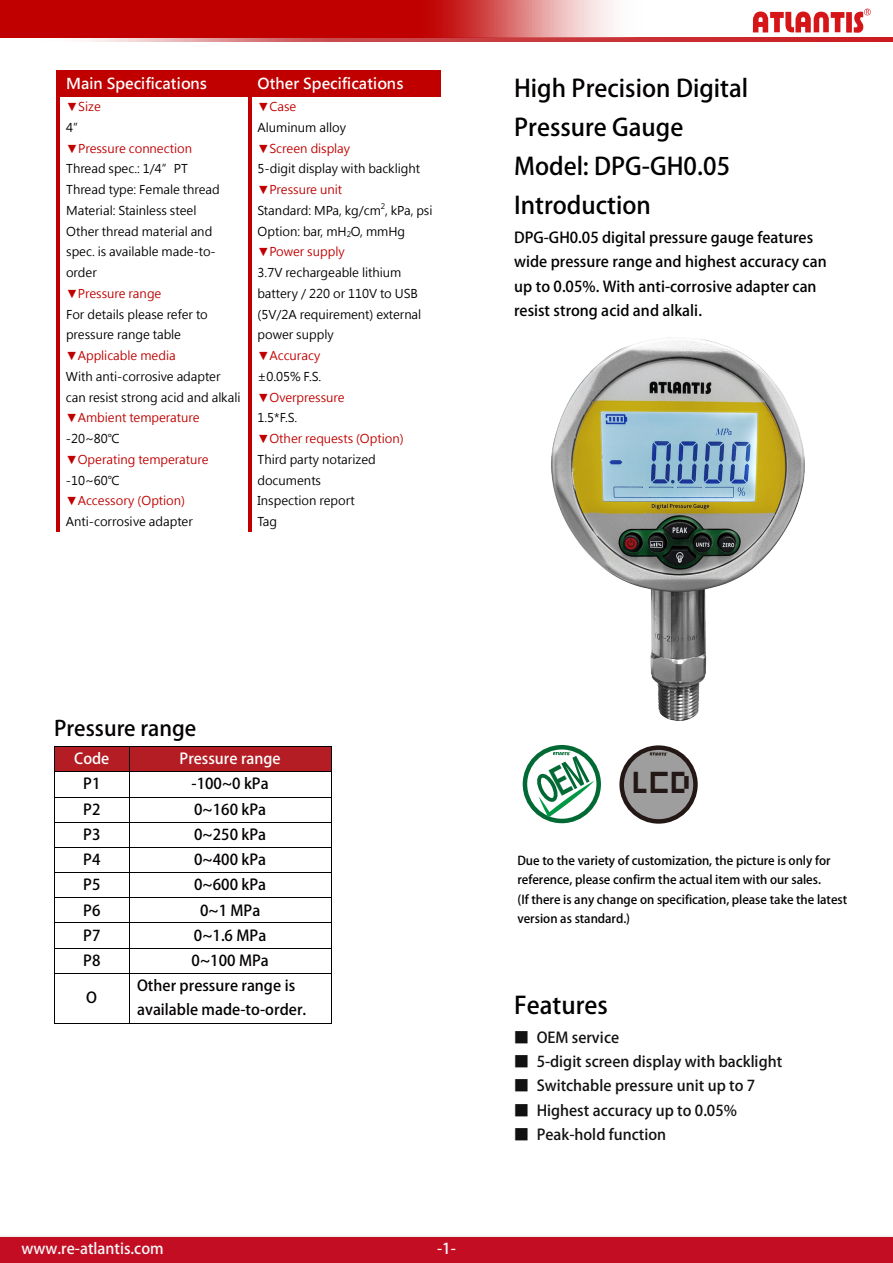
<style>
.page{position:relative;width:893px;height:1263px;background:#fff}
.page>*{position:absolute;margin:0;border:0;box-sizing:border-box;transform-origin:0 0}
.t1{font:33.9px "hooge 05 55 Cyr 2";color:#231815}
.t2{font:700 24px/39px "Adobe Fan Heiti Std";color:#000}
.t3{font:700 21.15px "Adobe Fan Heiti Std";color:#040000}
.t4{font:700 15px/24.3px "Adobe Fan Heiti Std";color:#000}
.t5{font:700 15px/24.3px "Adobe Fan Heiti Std";letter-spacing:.005em;color:#040000}
.t6{font:700 15px "Adobe Fan Heiti Std";color:#111}
.t7{font:700 15px "Microsoft Jheng Hei";color:#fff}
.t8{font:700 15px "Adobe Fan Heiti Std";color:#fff}
.t9{font:700 15px "Adobe Fan Heiti Std";color:#f7f7f7}
.t10{font:700 12.15px/19.5px "Adobe Fan Heiti Std";color:#040000}
.t11{font:12px/20.7px "Microsoft Jheng Hei";letter-spacing:-.005em;color:#000}
.t12{font:12px "Microsoft Jheng Hei";letter-spacing:-.005em;color:#c00000}
.t13{font:7.5px "Microsoft Jheng Hei";color:#000}
.s1{color:#040000}
</style>
<div class="page">
<div style="left:523px;top:745px;width:78px;height:78px;border:4px solid #006934;border-radius:50%"></div>
<div style="left:622px;top:748px;width:73px;height:73px;background:#9e9e9f;border-radius:50%"></div>
<div style="left:619px;top:745px;width:79px;height:79px;border:4px solid #231815;border-radius:50%"></div>
<svg style="left:650px;top:752px;width:17px;height:4px"></svg>
<div style="left:0;top:1237px;width:893px;height:26px;background:#c30d23"></div>
<svg style="left:753px;top:9px;width:118px;height:24px"></svg>
<div style="left:55px;top:747px;width:8px;height:24px;background:#b31d23"></div>
<div style="left:121px;top:747px;width:8px;height:24px;background:#b31d23"></div>
<div style="left:63px;top:747px;width:58px;height:24px;background:#b31d23"></div>
<div style="left:129px;top:747px;width:8px;height:24px;background:#b31d23"></div>
<div style="left:323px;top:747px;width:8px;height:24px;background:#b31d23"></div>
<div style="left:137px;top:747px;width:186px;height:24px;background:#b31d23"></div>
<hr style="left:55px;top:746px;width:74px;height:1px;background:#040000">
<hr style="left:129px;top:746px;width:202px;height:1px;background:#040000">
<hr style="left:55px;top:771px;width:74px;height:1px;background:#040000">
<hr style="left:129px;top:771px;width:202px;height:1px;background:#040000">
<hr style="left:55px;top:797px;width:74px;height:1px;background:#040000">
<hr style="left:129px;top:797px;width:202px;height:1px;background:#040000">
<hr style="left:55px;top:822px;width:74px;height:1px;background:#040000">
<hr style="left:129px;top:822px;width:202px;height:1px;background:#040000">
<hr style="left:55px;top:847px;width:74px;height:1px;background:#040000">
<hr style="left:129px;top:847px;width:202px;height:1px;background:#040000">
<hr style="left:55px;top:872px;width:74px;height:1px;background:#040000">
<hr style="left:129px;top:872px;width:202px;height:1px;background:#040000">
<hr style="left:55px;top:897px;width:74px;height:1px;background:#040000">
<hr style="left:129px;top:897px;width:202px;height:1px;background:#040000">
<hr style="left:55px;top:922px;width:74px;height:1px;background:#040000">
<hr style="left:129px;top:922px;width:202px;height:1px;background:#040000">
<hr style="left:55px;top:948px;width:74px;height:1px;background:#040000">
<hr style="left:129px;top:948px;width:202px;height:1px;background:#040000">
<svg style="left:54px;top:746px;width:1px;height:227px"></svg>
<hr style="left:55px;top:973px;width:74px;height:1px;background:#040000">
<svg style="left:129px;top:747px;width:1px;height:226px"></svg>
<hr style="left:129px;top:973px;width:202px;height:1px;background:#040000">
<svg style="left:331px;top:746px;width:1px;height:227px"></svg>
<hr style="left:54px;top:973px;width:1px;height:50px;background:#040000">
<hr style="left:55px;top:1023px;width:74px;height:1px;background:#040000">
<hr style="left:129px;top:973px;width:1px;height:50px;background:#040000">
<hr style="left:129px;top:1023px;width:202px;height:1px;background:#040000">
<hr style="left:331px;top:973px;width:1px;height:50px;background:#040000">
<svg style="left:86px;top:38px;width:807px;height:3px;background:#d05457"></svg>
<svg style="left:0;top:0;width:662px;height:38px;background:#cc3434"></svg>
<img style="left:551px;top:337px;width:253px;height:383px">
<div style="left:60px;top:70px;width:6px;height:26px;background:#c00000"></div>
<div style="left:241px;top:70px;width:7px;height:26px;background:#c00000"></div>
<div style="left:66px;top:70px;width:175px;height:26px;background:#c00000"></div>
<div style="left:251px;top:70px;width:7px;height:26px;background:#c00000"></div>
<div style="left:433px;top:70px;width:8px;height:26px;background:#c00000"></div>
<div style="left:258px;top:70px;width:175px;height:26px;background:#c00000"></div>
<hr style="left:57px;top:70px;width:3px;height:26px;background:#c00000">
<hr style="left:248px;top:70px;width:3px;height:26px;background:#c00000">
<hr style="left:57px;top:96px;width:3px;height:436px;background:#c00000">
<hr style="left:248px;top:96px;width:3px;height:436px;background:#c00000">
<svg style="left:533px;top:752px;width:61px;height:65px"></svg>
<p class="t7" style="left:66px;top:74px;width:142px">Main Specifications</p>
<p class="t7" style="left:258px;top:74px;width:147px">Other Specifications</p>
<p class="t12" style="left:66px;top:99px;width:36px">▼Size</p>
<p class="t11" style="left:66px;top:117px;width:21px">4”</p>
<p class="t12" style="left:66px;top:141px;width:127px">▼Pressure connection</p>
<p class="t11" style="left:66px;top:159px;width:155px">Thread spec.: 1/4”PT<br>Thread type: Female thread<br>Material: Stainless steel<br>Other thread material and spec. is available made-to&shy;order</p>
<p class="t12" style="left:66px;top:286px;width:97px">▼Pressure range</p>
<p class="t11" style="left:66px;top:304px;width:143px">For details please refer to pressure range table</p>
<p class="t12" style="left:66px;top:348px;width:111px">▼Applicable media</p>
<p class="t11" style="left:66px;top:366px;width:176px">With anti-corrosive adapter can resist strong acid and alkali</p>
<p class="t12" style="left:66px;top:410px;width:135px">▼Ambient temperature</p>
<p class="t11" style="left:66px;top:428px;width:56px">-20~80℃</p>
<p class="t12" style="left:66px;top:452px;width:144px">▼Operating temperature</p>
<p class="t11" style="left:66px;top:470px;width:56px">-10~60℃</p>
<p class="t12" style="left:66px;top:493px;width:121px">▼Accessory (Option)</p>
<p class="t11" style="left:66px;top:512px;width:128px">Anti-corrosive adapter</p>
<p class="t12" style="left:258px;top:99px;width:40px">▼Case</p>
<p class="t11" style="left:258px;top:117px;width:90px">Aluminum alloy</p>
<p class="t12" style="left:258px;top:141px;width:94px">▼Screen display</p>
<p class="t11" style="left:258px;top:159px;width:164px">5-digit display with backlight</p>
<p class="t12" style="left:258px;top:182px;width:86px">▼Pressure unit</p>
<p class="t11" style="left:257px;top:200px;width:177px">Standard: MPa, kg/cm , kPa, psi</p>
<p class="t13" style="left:381px;top:201px;width:6px">2</p>
<p class="t11" style="left:258px;top:221px;width:149px">Option: bar, mH<sub>2</sub>O, mmHg</p>
<p class="t12" style="left:258px;top:245px;width:89px">▼Power supply</p>
<p class="t11" style="left:258px;top:262px;width:165px">3.7V rechargeable lithium battery / 220 or 110V to USB (5V/2A requirement) external power supply</p>
<p class="t12" style="left:258px;top:348px;width:64px">▼Accuracy</p>
<p class="t11" style="left:258px;top:366px;width:65px">±0.05% F.S.</p>
<p class="t12" style="left:258px;top:390px;width:89px">▼Overpressure</p>
<p class="t11" style="left:258px;top:408px;width:41px">1.5*F.S.</p>
<p class="t12" style="left:258px;top:431px;width:148px">▼Other requests (Option)</p>
<p class="t11" style="left:257px;top:449px;width:120px">Third party notarized documents<br>Inspection report<br>Tag</p>
<h2 class="t2" style="left:514px;top:69px;width:235px"><span class="s1">High Precision</span> Digital<br>Pressure Gauge<br>Model: DPG-GH0.05<br>Introduction</h2>
<p class="t4" style="left:514px;top:225px;width:314px">DPG-GH0.05 digital pressure gauge features wide pressure range and highest accuracy can up to 0.05%. With anti-corrosive adapter can resist strong acid and alkali.</p>
<h3 class="t3" style="left:54px;top:716px;width:143px">Pressure range</h3>
<p class="t8" style="left:74px;top:750px;width:37px">Code</p>
<p class="t8" style="left:180px;top:750px;width:103px">Pressure range</p>
<p class="t5" style="left:83px;top:772px;width:19px">P1</p>
<p class="t5" style="left:192px;top:772px;width:79px">-100~0 kPa</p>
<p class="t5" style="left:83px;top:797px;width:19px">P2</p>
<p class="t5" style="left:194px;top:797px;width:74px">0~160 kPa</p>
<p class="t5" style="left:83px;top:823px;width:19px">P3</p>
<p class="t5" style="left:194px;top:823px;width:74px">0~250 kPa</p>
<p class="t5" style="left:83px;top:848px;width:19px">P4</p>
<p class="t5" style="left:194px;top:848px;width:74px">0~400 kPa</p>
<p class="t5" style="left:83px;top:873px;width:19px">P5</p>
<p class="t5" style="left:194px;top:873px;width:74px">0~600 kPa</p>
<p class="t5" style="left:83px;top:898px;width:19px">P6</p>
<p class="t5" style="left:200px;top:898px;width:62px">0~1 MPa</p>
<p class="t5" style="left:83px;top:923px;width:19px">P7</p>
<p class="t5" style="left:194px;top:923px;width:74px">0~1.6 MPa</p>
<p class="t5" style="left:83px;top:948px;width:19px">P8</p>
<p class="t5" style="left:192px;top:948px;width:79px">0~100 MPa</p>
<p class="t5" style="left:86px;top:986px;width:12px">O</p>
<p class="t5" style="left:137px;top:974px;width:170px">Other pressure range is available made-to-order.</p>
<p class="t9" style="left:22px;top:1239px;width:144px">www.re-atlantis.com</p>
<p class="t8" style="left:437px;top:1239px;width:20px">-1-</p>
<h1 class="t1" style="left:634px;top:759px;width:61px">LCD</h1>
<p class="t10" style="left:517px;top:851px;width:331px">Due to the variety of customization, the picture is only for reference, please confirm the actual item with our sales.<br>(If there is any change on specification, please take the latest version as standard.)</p>
<h2 class="t2" style="left:514px;top:986px;width:95px">Features</h2>
<p class="t6" style="left:514px;top:1028px;width:106px">■ OEM service</p>
<p class="t6" style="left:514px;top:1052px;width:270px">■ 5-digit screen display with backlight</p>
<p class="t6" style="left:514px;top:1077px;width:243px">■ Switchable pressure unit up to 7</p>
<p class="t6" style="left:514px;top:1101px;width:224px">■ Highest accuracy up to 0.05%</p>
<p class="t6" style="left:514px;top:1125px;width:154px">■ Peak-hold function</p>
</div>
